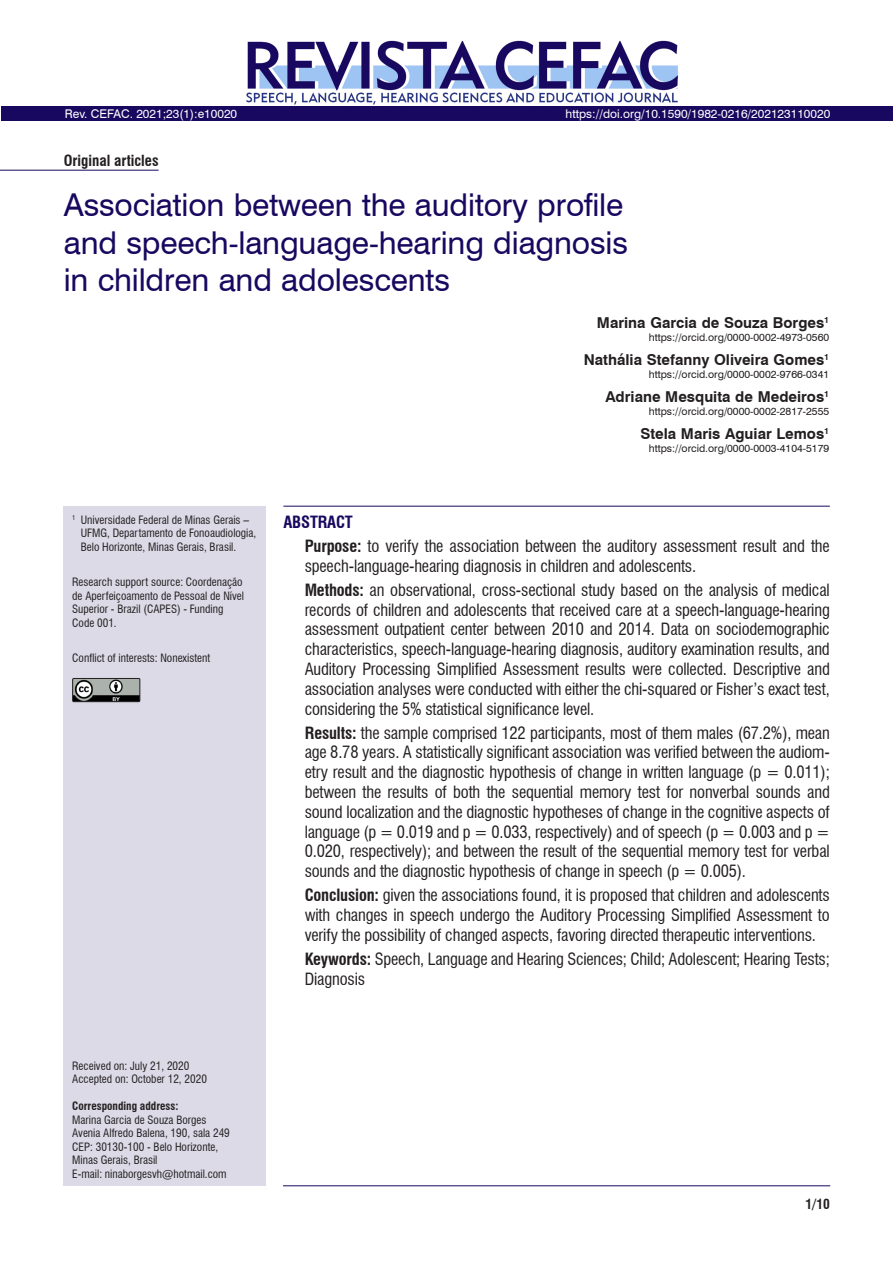
<style>
.page{position:relative;width:893px;height:1263px;background:#fff}
.page>*{position:absolute;margin:0;border:0;box-sizing:border-box;transform-origin:0 0}
.Titulo_só_inglês{font:31.5px/37.8px "Swiss 721 BT";letter-spacing:-.005em;color:#18085f}
.Resumo_só_ingles{font:condensed 16.5px/19.8px "Swiss 721 BT";letter-spacing:-.01em;color:#231f20;text-align:justify}
.Resumo_título_-_só{font:700 condensed 16.5px "Swiss 721 BT";letter-spacing:-.01em;color:#18085f}
.Autor{font:700 15px "Swiss 721 BT";color:#231f20}
.Tipo_de_artigo{font:700 condensed 15px "Swiss 721 BT";color:#231f20}
.Cabeço_autor_esquer{font:700 condensed 13.5px "Swiss 721 BT";color:#231f20}
.DOI_-_variável_1{font:12px "Swiss 721 BT";color:#fff}
.Legenda_bibliográfi{font:12px "Swiss 721 BT";color:#fff}
.Endereço_correspond{font:condensed 11.25px/13.5px "Swiss 721 BT";color:#231f20}
.Notas{font:condensed 11.25px/13.5px "Swiss 721 BT";color:#231f20}
.Notas_sem_paragrafo{font:condensed 11.25px/13.5px "Swiss 721 BT";color:#231f20}
.ORCID{font:10.5px "Swiss 721 BT";color:#231f20}
.s1{font-weight:700}
</style>
<div class="page">
<div style="left:64px;top:507px;width:202px;height:679px;background:#dcdae7"></div>
<img style="left:74px;top:680px;width:64px;height:20px">
<div style="left:72px;top:678px;width:68px;height:24px;border:1px solid #231f20"></div>
<hr style="left:283px;top:506px;width:547px;height:1px;background:#18085f">
<hr style="left:283px;top:1185px;width:547px;height:1px;background:#18085f">
<hr style="left:0;top:170px;width:159px;height:1px;background:#18085f">
<img style="left:246px;top:40px;width:432px;height:65px">
<div style="left:1px;top:106px;width:892px;height:15px;background:#18085f"></div>
<p class="Legenda_bibliográfi" style="left:65px;top:107px;width:174px">Rev. CEFAC. 2021;23(1):e10020</p>
<p class="DOI_-_variável_1" style="left:566px;top:107px;width:266px">https://doi.org/10.1590/1982-0216/202123110020</p>
<p class="Tipo_de_artigo" style="left:64px;top:152px;width:96px">Original articles</p>
<p class="Titulo_só_inglês" style="left:64px;top:186px;width:566px">Association between the auditory profile and speech-language-hearing diagnosis in children and adolescents</p>
<p class="Autor" style="left:597px;top:313px;width:234px">Marina Garcia de Souza Borges<sup>1</sup></p>
<p class="ORCID" style="left:649px;top:331px;width:182px">https://orcid.org/0000-0002-4973-0560</p>
<p class="Autor" style="left:584px;top:350px;width:247px">Nathália Stefanny Oliveira Gomes<sup>1</sup></p>
<p class="ORCID" style="left:649px;top:368px;width:182px">https://orcid.org/0000-0002-9766-0341</p>
<p class="Autor" style="left:605px;top:387px;width:225px">Adriane Mesquita de Medeiros<sup>1</sup></p>
<p class="ORCID" style="left:649px;top:405px;width:182px">https://orcid.org/0000-0002-2817-2555</p>
<p class="Autor" style="left:640px;top:424px;width:190px">Stela Maris Aguiar Lemos<sup>1</sup></p>
<p class="ORCID" style="left:649px;top:442px;width:182px">https://orcid.org/0000-0003-4104-5179</p>
<p class="Notas" style="left:81px;top:513px;width:177px;text-indent:-9px"><sup>1</sup> Universidade Federal de Minas Gerais –<br>UFMG, Departamento de Fonoaudiologia,<br>Belo Horizonte, Minas Gerais, Brasil.</p>
<p class="Notas_sem_paragrafo" style="left:72px;top:575px;width:173px">Research support source: Coordenação de Aperfeiçoamento de Pessoal de Nível<br>Superior - Brazil (CAPES) - Funding<br>Code 001.</p>
<p class="Notas" style="left:72px;top:651px;width:139px">Conflict of interests: Nonexistent</p>
<p class="Resumo_título_-_só" style="left:283px;top:512px;width:71px">ABSTRACT</p>
<p class="Resumo_só_ingles" style="left:305px;top:536px;width:527px"><span class="s1">Purpose:</span> to verify the association between the auditory assessment result and the speech-language-hearing diagnosis in children and adolescents.</p>
<p class="Resumo_só_ingles" style="left:305px;top:580px;width:527px"><span class="s1">Methods:</span> an observational, cross-sectional study based on the analysis of medical records of children and adolescents that received care at a speech-language-hearing assessment outpatient center between 2010 and 2014. Data on sociodemographic characteristics, speech-language-hearing diagnosis, auditory examination results, and Auditory Processing Simplified Assessment results were collected. Descriptive and association analyses were conducted with either the chi-squared or Fisher’s exact test, considering the 5% statistical significance level.</p>
<p class="Resumo_só_ingles" style="left:305px;top:723px;width:527px"><span class="s1">Results:</span> the sample comprised 122 participants, most of them males (67.2%), mean age 8.78 years. A statistically significant association was verified between the audiom&shy;etry result and the diagnostic hypothesis of change in written language (p = 0.011); between the results of both the sequential memory test for nonverbal sounds and sound localization and the diagnostic hypotheses of change in the cognitive aspects of language (p = 0.019 and p = 0.033, respectively) and of speech (p = 0.003 and p = 0.020, respectively); and between the result of the sequential memory test for verbal sounds and the diagnostic hypothesis of change in speech (p = 0.005).</p>
<p class="Resumo_só_ingles" style="left:305px;top:885px;width:527px"><span class="s1">Conclusion:</span> given the associations found, it is proposed that children and adolescents with changes in speech undergo the Auditory Processing Simplified Assessment to verify the possibility of changed aspects, favoring directed therapeutic interventions.</p>
<p class="Resumo_só_ingles" style="left:305px;top:949px;width:527px"><span class="s1">Keywords:</span> Speech, Language and Hearing Sciences; Child; Adolescent; Hearing Tests;<br>Diagnosis</p>
<p class="Endereço_correspond" style="left:72px;top:1059px;width:136px">Received on: July 21, 2020<br>Accepted on: October 12, 2020</p>
<p class="Endereço_correspond" style="left:72px;top:1099px;width:159px"><span class="s1">Corresponding address:<br></span>Marina Garcia de Souza Borges<br>Avenia Alfredo Balena, 190, sala 249<br>CEP: 30130-100 - Belo Horizonte,<br>Minas Gerais, Brasil<br>E-mail: ninaborgesvh@hotmail.com</p>
<p class="Cabeço_autor_esquer" style="left:805px;top:1195px;width:26px">1/10</p>
</div>
